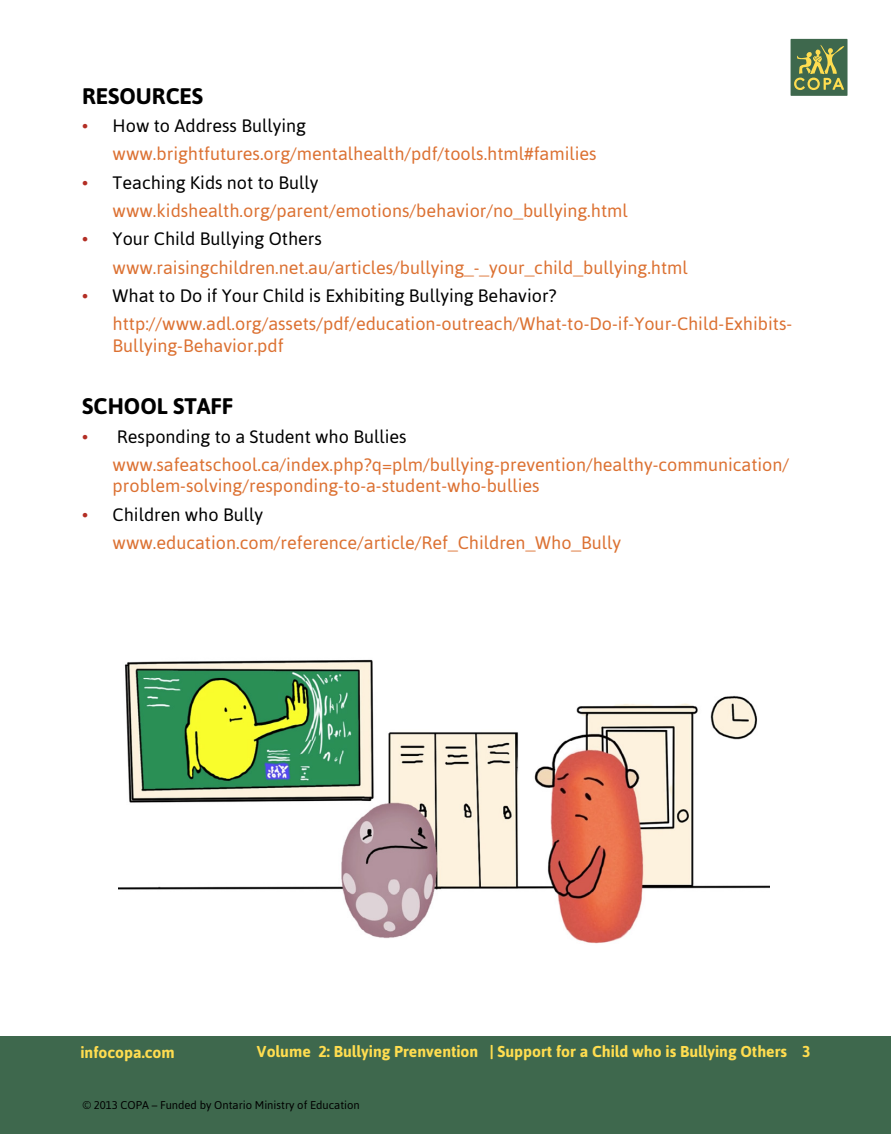
<style>
.page{position:relative;width:891px;height:1134px;background:#fff}
.page>*{position:absolute;margin:0;border:0;box-sizing:border-box;transform-origin:0 0}
.t1{font:700 22.5px "Asap";color:#000}
.t2{font:18px/28.3px "Asap";color:#dc7132}
.t3{font:700 15.75px "Asap";color:#ffdd50}
.t4{font:11.25px "Asap";color:#000}
.s1{color:#b32e24}
.s2{color:#000}
</style>
<div class="page">
<div style="left:791px;top:39px;width:57px;height:57px;background:#3e684d"></div>
<svg style="left:794px;top:45px;width:50px;height:45px"></svg>
<div style="left:0;top:1037px;width:891px;height:97px;background:#3e684d"></div>
<img style="left:118px;top:659px;width:652px;height:285px">
<p class="t1" style="left:82px;top:83px;width:122px">RESOURCES</p>
<p class="t2" style="left:113px;top:111px;width:486px;text-indent:-30px"><span class="s1">•</span> <span class="s2">How to Address Bullying </span>www.brightfutures.org/mentalhealth/pdf/tools.html#families</p>
<p class="t2" style="left:113px;top:168px;width:517px;text-indent:-30px"><span class="s1">•</span> <span class="s2">Teaching Kids not to Bully </span>www.kidshealth.org/parent/emotions/behavior/no_bullying.html</p>
<p class="t2" style="left:113px;top:225px;width:577px;text-indent:-30px"><span class="s1">•</span> <span class="s2">Your Child Bullying Others </span>www.raisingchildren.net.au/articles/bullying_-_your_child_bullying.html</p>
<p class="t2" style="left:113px;top:281px;width:681px;text-indent:-30px"><span class="s1">•</span> <span class="s2">What to Do if Your Child is Exhibiting Bullying Behavior? </span>http://www.adl.org/assets/pdf/education-outreach/What-to-Do-if-Your-Child-Exhibits-</p>
<p class="t2" style="left:113px;top:331px;width:173px">Bullying-Behavior.pdf</p>
<p class="t1" style="left:82px;top:393px;width:152px">SCHOOL STAFF</p>
<p class="t2" style="left:113px;top:422px;width:678px;text-indent:-30px"><span class="s1">•</span> <span class="s2">Responding to a Student who Bullies </span>www.safeatschool.ca/index.php?q=plm/bullying-prevention/healthy-communication/</p>
<p class="t2" style="left:113px;top:472px;width:428px">problem-solving/responding-to-a-student-who-bullies</p>
<p class="t2" style="left:113px;top:500px;width:510px;text-indent:-30px"><span class="s1">•</span> <span class="s2">Children who Bully </span>www.education.com/reference/article/Ref_Children_Who_Bully</p>
<p class="t3" style="left:80px;top:1043px;width:96px">infocopa.com</p>
<p class="t3" style="left:257px;top:1042px;width:555px">Volume 2: Bullying Prenvention | Support for a Child who is Bullying Others 3</p>
<p class="t4" style="left:83px;top:1098px;width:279px">© 2013 COPA – Funded by Ontario Ministry of Education</p>
</div>
